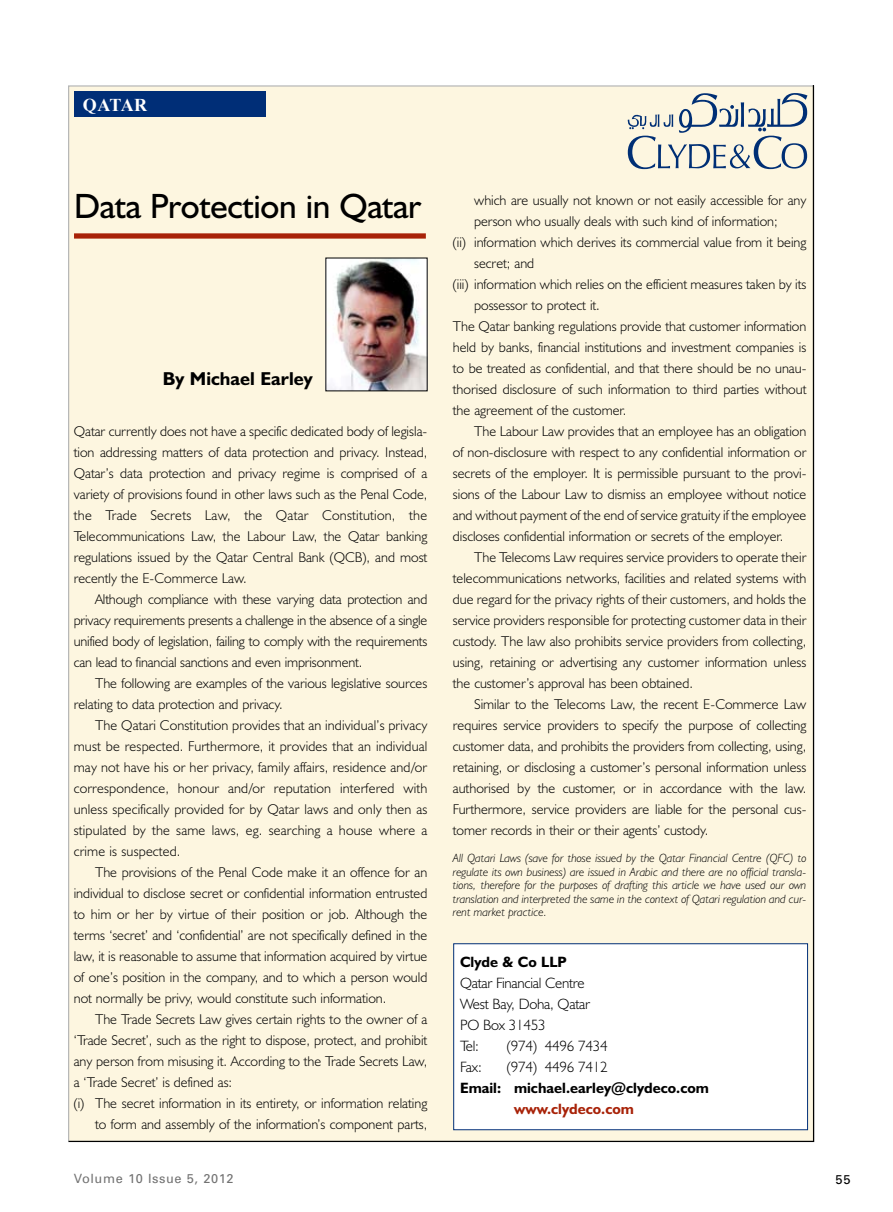
<style>
.page{position:relative;width:893px;height:1212px;background:#fff}
.page>*{position:absolute;margin:0;border:0;box-sizing:border-box;transform-origin:0 0}
.t1{font:35.25px "Humanist 521 BT";letter-spacing:-.01em;color:#000}
.t2{font:700 18.75px "Humanist 521 BT";color:#000}
.t3{font:700 18px "Times New Roman";letter-spacing:-.01em;color:#fff}
.t4{font:300 15px/21px "Humanist 521 BT";letter-spacing:-.015em;color:#000}
.t5{font:700 15px "Humanist 521 BT";color:#000}
.t6{font:700 15px "Humanist 521 BT";color:#a82208}
.t7{font:300 14.25px/21px "Humanist 521 BT";color:#000;text-align:justify}
.t8{font:12.75px "Univers";letter-spacing:.05em;color:#727272}
.t9{font:12.75px "Univers";color:#000}
.t10{font:italic 300 12px/13.5px "Humanist 521 BT";color:#000;text-align:justify}
</style>
<div class="page">
<div style="left:68px;top:85px;width:747px;height:1057px;background:#fdf6e0"></div>
<div style="left:74px;top:91px;width:192px;height:26px;background:#002e77"></div>
<div style="left:74px;top:233px;width:352px;height:6px;background:#a82208"></div>
<svg style="left:626px;top:87px;width:181px;height:82px"></svg>
<div style="left:454px;top:944px;width:353px;height:186px;background:#fff"></div>
<div style="left:453px;top:943px;width:355px;height:187px;border:1px solid #002e77"></div>
<img style="left:328px;top:260px;width:97px;height:129px">
<p class="t3" style="left:83px;top:95px;width:66px">QATAR</p>
<h1 class="t1" style="left:74px;top:185px;width:349px">Data Protection in Qatar</h1>
<h2 class="t2" style="left:163px;top:367px;width:151px">By Michael Earley</h2>
<p class="t7" style="left:74px;top:420px;width:355px">Qatar currently does not have a specific dedicated body of legisla&shy;tion addressing matters of data protection and privacy. Instead, Qatar’s data protection and privacy regime is comprised of a variety of provisions found in other laws such as the Penal Code, the Trade Secrets Law, the Qatar Constitution, the Telecommunications Law, the Labour Law, the Qatar banking regulations issued by the Qatar Central Bank (QCB), and most recently the E-Commerce Law.</p>
<p class="t7" style="left:74px;top:588px;width:355px;text-indent:21px">Although compliance with these varying data protection and privacy requirements presents a challenge in the absence of a single unified body of legislation, failing to comply with the requirements can lead to financial sanctions and even imprisonment.</p>
<p class="t7" style="left:74px;top:672px;width:355px;text-indent:21px">The following are examples of the various legislative sources relating to data protection and privacy.</p>
<p class="t7" style="left:74px;top:715px;width:355px;text-indent:21px">The Qatari Constitution provides that an individual’s privacy must be respected. Furthermore, it provides that an individual may not have his or her privacy, family affairs, residence and/or correspondence, honour and/or reputation interfered with unless specifically provided for by Qatar laws and only then as stipulated by the same laws, eg. searching a house where a crime is suspected.</p>
<p class="t7" style="left:74px;top:862px;width:355px;text-indent:21px">The provisions of the Penal Code make it an offence for an individual to disclose secret or confidential information entrusted to him or her by virtue of their position or job. Although the terms ‘secret’ and ‘confidential’ are not specifically defined in the law, it is reasonable to assume that information acquired by virtue of one’s position in the company, and to which a person would not normally be privy, would constitute such information.</p>
<p class="t7" style="left:95px;top:1009px;width:334px">The Trade Secrets Law gives certain rights to the owner of a</p>
<p class="t7" style="left:74px;top:1030px;width:355px">‘Trade Secret’, such as the right to dispose, protect, and prohibit</p>
<p class="t7" style="left:74px;top:1051px;width:355px">any person from misusing it. According to the Trade Secrets Law,</p>
<p class="t7" style="left:74px;top:1072px;width:160px">a ‘Trade Secret’ is defined as:</p>
<p class="t7" style="left:74px;top:1093px;width:355px">(i) The secret information in its entirety, or information relating</p>
<p class="t7" style="left:95px;top:1114px;width:334px">to form and assembly of the information’s component parts,</p>
<p class="t7" style="left:474px;top:190px;width:334px">which are usually not known or not easily accessible for any</p>
<p class="t7" style="left:474px;top:211px;width:305px">person who usually deals with such kind of information;</p>
<p class="t7" style="left:453px;top:232px;width:355px">(ii) information which derives its commercial value from it being</p>
<p class="t7" style="left:474px;top:253px;width:62px">secret; and</p>
<p class="t7" style="left:453px;top:274px;width:355px">(iii) information which relies on the efficient measures taken by its</p>
<p class="t7" style="left:474px;top:295px;width:127px">possessor to protect it.</p>
<p class="t7" style="left:453px;top:316px;width:355px">The Qatar banking regulations provide that customer information</p>
<p class="t7" style="left:453px;top:337px;width:355px">held by banks, financial institutions and investment companies is</p>
<p class="t7" style="left:453px;top:358px;width:355px">to be treated as confidential, and that there should be no unau-</p>
<p class="t7" style="left:453px;top:379px;width:355px">thorised disclosure of such information to third parties without</p>
<p class="t7" style="left:453px;top:400px;width:175px">the agreement of the customer.</p>
<p class="t7" style="left:474px;top:421px;width:334px">The Labour Law provides that an employee has an obligation</p>
<p class="t7" style="left:453px;top:442px;width:355px">of non-disclosure with respect to any confidential information or</p>
<p class="t7" style="left:453px;top:463px;width:355px">secrets of the employer. It is permissible pursuant to the provi-</p>
<p class="t7" style="left:453px;top:484px;width:355px">sions of the Labour Law to dismiss an employee without notice</p>
<p class="t7" style="left:453px;top:505px;width:355px">and without payment of the end of service gratuity if the employee</p>
<p class="t7" style="left:453px;top:526px;width:332px">discloses confidential information or secrets of the employer.</p>
<p class="t7" style="left:474px;top:547px;width:334px">The Telecoms Law requires service providers to operate their</p>
<p class="t7" style="left:453px;top:568px;width:355px">telecommunications networks, facilities and related systems with</p>
<p class="t7" style="left:453px;top:589px;width:355px">due regard for the privacy rights of their customers, and holds the</p>
<p class="t7" style="left:453px;top:610px;width:355px">service providers responsible for protecting customer data in their</p>
<p class="t7" style="left:453px;top:631px;width:355px">custody. The law also prohibits service providers from collecting,</p>
<p class="t7" style="left:453px;top:652px;width:355px">using, retaining or advertising any customer information unless</p>
<p class="t7" style="left:453px;top:673px;width:242px">the customer’s approval has been obtained.</p>
<p class="t7" style="left:474px;top:694px;width:334px">Similar to the Telecoms Law, the recent E-Commerce Law</p>
<p class="t7" style="left:453px;top:715px;width:355px">requires service providers to specify the purpose of collecting</p>
<p class="t7" style="left:453px;top:736px;width:355px">customer data, and prohibits the providers from collecting, using,</p>
<p class="t7" style="left:453px;top:757px;width:355px">retaining, or disclosing a customer’s personal information unless</p>
<p class="t7" style="left:453px;top:778px;width:355px">authorised by the customer, or in accordance with the law.</p>
<p class="t7" style="left:453px;top:799px;width:355px">Furthermore, service providers are liable for the personal cus-</p>
<p class="t7" style="left:453px;top:820px;width:257px">tomer records in their or their agents’ custody.</p>
<p class="t10" style="left:453px;top:851px;width:355px">All Qatari Laws (save for those issued by the Qatar Financial Centre (QFC) to regulate its own business) are issued in Arabic and there are no official transla&shy;tions, therefore for the purposes of drafting this article we have used our own translation and interpreted the same in the context of Qatari regulation and cur&shy;rent market practice.</p>
<p class="t5" style="left:460px;top:952px;width:108px">Clyde &amp; Co LLP</p>
<p class="t4" style="left:460px;top:972px;width:131px">Qatar Financial Centre<br>West Bay, Doha, Qatar<br>PO Box 31453<br>Tel:</p>
<p class="t4" style="left:507px;top:1035px;width:102px">(974) 4496 7434</p>
<p class="t4" style="left:460px;top:1056px;width:23px">Fax:</p>
<p class="t4" style="left:507px;top:1056px;width:102px">(974) 4496 7412</p>
<p class="t5" style="left:460px;top:1078px;width:250px">Email: michael.earley@clydeco.com</p>
<p class="t6" style="left:514px;top:1099px;width:121px">www.clydeco.com</p>
<p class="t8" style="left:74px;top:1171px;width:161px">Volume 10 Issue 5, 2012</p>
<p class="t9" style="left:836px;top:1171px;width:16px">55</p>
</div>
